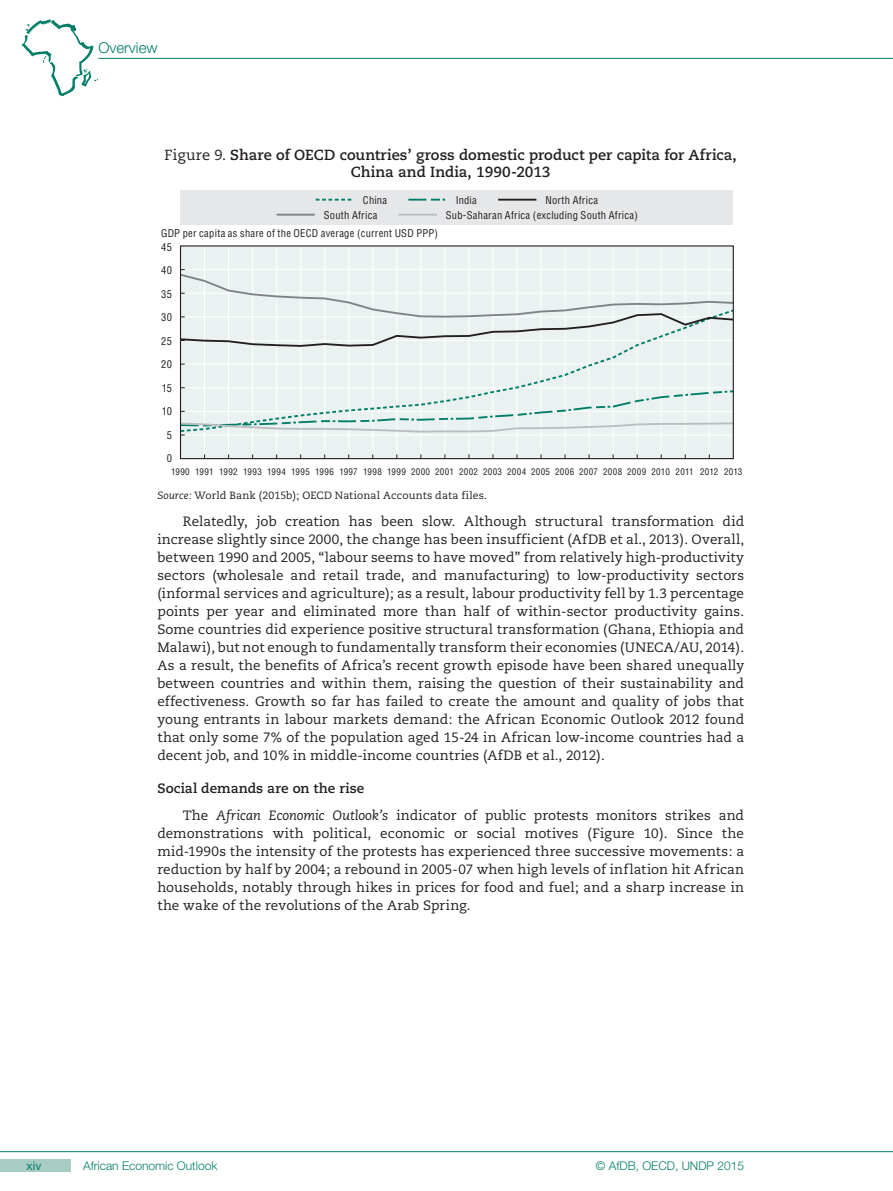
<style>
.page{position:relative;width:893px;height:1191px;background:#fff}
.page>*{position:absolute;margin:0;border:0;box-sizing:border-box;transform-origin:0 0}
.t1{font:300 15px "Helvetica Neue";color:#007d67}
.t2{font:700 14.7px/16.5px "Caecilia";color:#231f20;text-align:center}
.t3{font:13.5px/18px "Caecilia";letter-spacing:.005em;color:#231f20;text-align:justify}
.t4{font:300 12px "Helvetica Neue";color:#007d67}
.t5{font:12px "Helvetica Neue";color:#007d67}
.t6{font:condensed 10.5px "Helvetica";letter-spacing:.025em;color:#231f20}
.t7{font:10.5px "Caecilia";letter-spacing:.015em;color:#231f20}
.t8{font:condensed 9px "Helvetica";letter-spacing:.035em;color:#231f20}
.s1{font-weight:400}
.s2{font-style:italic}
.s3{font-weight:700}
</style>
<div class="page">
<svg style="left:22px;top:19px;width:76px;height:77px"></svg>
<hr style="left:98px;top:58px;width:795px;height:1px;background:#007d67">
<div style="left:0;top:1159px;width:70px;height:12px;background:#a8ccc4"></div>
<hr style="left:0;top:1151px;width:893px;height:1px;background:#007d67">
<div style="left:180px;top:246px;width:553px;height:212px;background:#e9f2f0"></div>
<div style="left:180px;top:191px;width:553px;height:34px;background:#e6e7e9"></div>
<hr style="left:204px;top:246px;width:1px;height:212px;background:#fff">
<hr style="left:228px;top:246px;width:1px;height:212px;background:#fff">
<hr style="left:252px;top:246px;width:1px;height:212px;background:#fff">
<hr style="left:276px;top:246px;width:1px;height:212px;background:#fff">
<hr style="left:300px;top:246px;width:1px;height:212px;background:#fff">
<hr style="left:324px;top:246px;width:1px;height:212px;background:#fff">
<hr style="left:348px;top:246px;width:1px;height:212px;background:#fff">
<hr style="left:372px;top:246px;width:1px;height:212px;background:#fff">
<hr style="left:396px;top:246px;width:1px;height:212px;background:#fff">
<hr style="left:420px;top:246px;width:1px;height:212px;background:#fff">
<hr style="left:444px;top:246px;width:1px;height:212px;background:#fff">
<hr style="left:469px;top:246px;width:1px;height:212px;background:#fff">
<hr style="left:493px;top:246px;width:1px;height:212px;background:#fff">
<hr style="left:517px;top:246px;width:1px;height:212px;background:#fff">
<hr style="left:541px;top:246px;width:1px;height:212px;background:#fff">
<hr style="left:565px;top:246px;width:1px;height:212px;background:#fff">
<hr style="left:589px;top:246px;width:1px;height:212px;background:#fff">
<hr style="left:613px;top:246px;width:1px;height:212px;background:#fff">
<hr style="left:637px;top:246px;width:1px;height:212px;background:#fff">
<hr style="left:661px;top:246px;width:1px;height:212px;background:#fff">
<hr style="left:685px;top:246px;width:1px;height:212px;background:#fff">
<hr style="left:709px;top:246px;width:1px;height:212px;background:#fff">
<svg style="left:179px;top:348px;width:553px;height:39px"></svg>
<svg style="left:179px;top:269px;width:553px;height:79px"></svg>
<svg style="left:179px;top:387px;width:553px;height:49px"></svg>
<div style="left:180px;top:245px;width:554px;height:214px;border:1px solid #231f20"></div>
<hr style="left:399px;top:214px;width:38px;height:2px;background:#bcbdc0">
<hr style="left:277px;top:214px;width:38px;height:2px;background:#808285">
<svg style="left:408px;top:199px;width:38px;height:2px"></svg>
<hr style="left:498px;top:199px;width:38px;height:2px;background:#231f20">
<svg style="left:316px;top:199px;width:36px;height:2px"></svg>
<p class="t1" style="left:98px;top:38px;width:61px">Overview</p>
<p class="t2" style="left:165px;top:147px;width:574px"><span class="s1">Figure 9.</span> Share of OECD countries’ gross domestic product per capita for Africa,<br>China and India, 1990-2013</p>
<p class="t6" style="left:363px;top:193px;width:26px">China</p>
<p class="t6" style="left:456px;top:193px;width:23px">India</p>
<p class="t6" style="left:545px;top:193px;width:54px">North Africa</p>
<p class="t6" style="left:161px;top:227px;width:278px">GDP per capita as share of the OECD average (current USD PPP)</p>
<p class="t6" style="left:324px;top:208px;width:55px">South Africa</p>
<p class="t6" style="left:446px;top:208px;width:194px">Sub-Saharan Africa (excluding South Africa)</p>
<p class="t6" style="left:161px;top:240px;width:12px">45</p>
<p class="t6" style="left:161px;top:264px;width:12px">40</p>
<p class="t6" style="left:161px;top:287px;width:12px">35</p>
<p class="t6" style="left:161px;top:311px;width:12px">30</p>
<p class="t6" style="left:161px;top:334px;width:12px">25</p>
<p class="t6" style="left:161px;top:358px;width:12px">20</p>
<p class="t6" style="left:162px;top:381px;width:12px">15</p>
<p class="t6" style="left:162px;top:405px;width:12px">10</p>
<p class="t6" style="left:167px;top:428px;width:7px">5</p>
<p class="t6" style="left:167px;top:451px;width:7px">0</p>
<p class="t8" style="left:171px;top:466px;width:573px">1990 1991 1992 1993 1994 1995 1996 1997 1998 1999 2000 2001 2002 2003 2004 2005 2006 2007 2008 2009 2010 2011 2012 2013</p>
<p class="t7" style="left:157px;top:489px;width:331px"><span class="s2">Source:</span> World Bank (2015b); OECD National Accounts data files.</p>
<p class="t3" style="left:157px;top:512px;width:588px;text-indent:26px">Relatedly, job creation has been slow. Although structural transformation did increase slightly since 2000, the change has been insufficient (AfDB et al., 2013). Overall, between 1990 and 2005, “labour seems to have moved” from relatively high-productivity sectors (wholesale and retail trade, and manufacturing) to low-productivity sectors (informal services and agriculture); as a result, labour productivity fell by 1.3 percentage points per year and eliminated more than half of within-sector productivity gains.<br>Some countries did experience positive structural transformation (Ghana, Ethiopia and Malawi), but not enough to fundamentally transform their economies (UNECA/AU, 2014).<br>As a result, the benefits of Africa’s recent growth episode have been shared unequally between countries and within them, raising the question of their sustainability and effectiveness. Growth so far has failed to create the amount and quality of jobs that young entrants in labour markets demand: the African Economic Outlook 2012 found that only some 7% of the population aged 15-24 in African low-income countries had a decent job, and 10% in middle-income countries (AfDB et al., 2012).</p>
<p class="t3" style="left:183px;top:775px;width:563px;line-height:26.5px;text-indent:-26px"><span class="s3">Social demands are on the rise<br></span>The <span class="s2">African Economic Outlook’s</span> indicator of public protests monitors strikes and</p>
<p class="t3" style="left:157px;top:824px;width:588px">demonstrations with political, economic or social motives (Figure 10). Since the mid-1990s the intensity of the protests has experienced three successive movements: a reduction by half by 2004; a rebound in 2005-07 when high levels of inflation hit African households, notably through hikes in prices for food and fuel; and a sharp increase in the wake of the revolutions of the Arab Spring.</p>
<p class="t5" style="left:27px;top:1158px;width:16px">xiv</p>
<p class="t4" style="left:83px;top:1158px;width:136px">African Economic Outlook</p>
<p class="t4" style="left:596px;top:1158px;width:150px">© AfDB, OECD, UNDP 2015</p>
</div>
